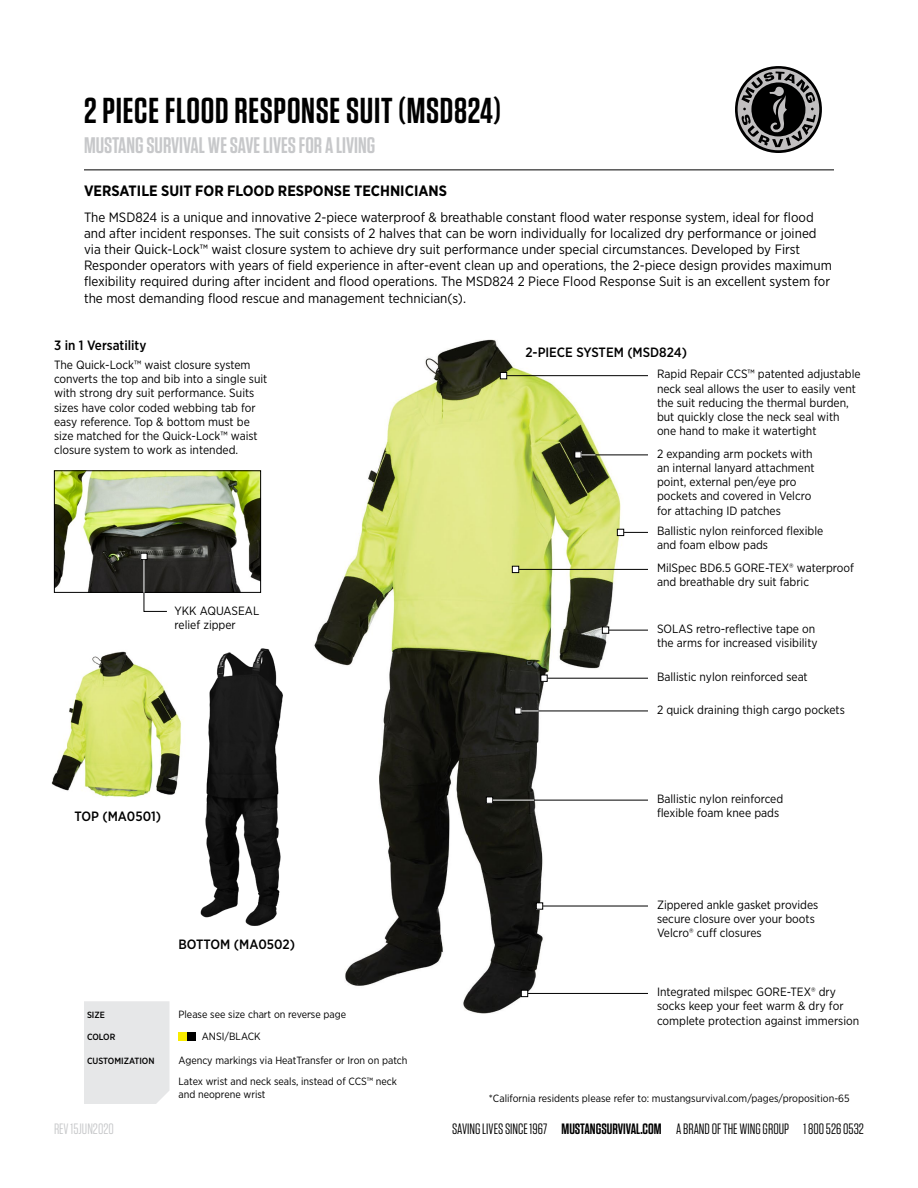
<style>
.page{position:relative;width:918px;height:1188px;background:#fff}
.page>*{position:absolute;margin:0;border:0;box-sizing:border-box;transform-origin:0 0}
.t1{font:600 36px "Tungsten";letter-spacing:.02em;color:#000}
.t2{font:600 22.5px "Tungsten";color:#c7c8ca}
.t3{font:15px "Tungsten";color:#000}
.t4{font:700 15px "Gotham Narrow";color:#000}
.t5{font:15px "Tungsten";color:#c7c8ca}
.t6{font:13.5px/16.2px "Gotham Narrow";color:#000}
.t7{font:500 13.5px "Gotham Narrow";color:#000}
.t8{font:12px/14.2px "Gotham Narrow";color:#000}
.t9{font:10.5px/21.6px "Gotham Narrow";color:#000}
.t10{font:500 9px "Gotham Narrow";color:#000}
.s1{font-weight:600}
</style>
<div class="page">
<img style="left:51px;top:651px;width:130px;height:146px">
<img style="left:200px;top:648px;width:83px;height:278px">
<img style="left:56px;top:472px;width:203px;height:119px">
<div style="left:54px;top:470px;width:207px;height:123px;border:1px solid #000"></div>
<div style="left:84px;top:1001px;width:86px;height:103px;background:#e6e7e8"></div>
<div style="left:178px;top:1032px;width:10px;height:9px;background:#f9ec00"></div>
<div style="left:188px;top:1032px;width:8px;height:9px;background:#000"></div>
<img style="left:314px;top:339px;width:316px;height:675px">
<div style="left:602px;top:627px;width:7px;height:6px;background:#fff"></div>
<div style="left:602px;top:627px;width:7px;height:6px;border:1px solid #000"></div>
<hr style="left:609px;top:630px;width:39px;height:1px;background:#000">
<div style="left:512px;top:566px;width:7px;height:7px;background:#fff"></div>
<div style="left:512px;top:566px;width:7px;height:7px;border:1px solid #000"></div>
<hr style="left:519px;top:569px;width:129px;height:1px;background:#000">
<div style="left:617px;top:529px;width:7px;height:7px;background:#fff"></div>
<div style="left:617px;top:529px;width:7px;height:7px;border:1px solid #000"></div>
<svg style="left:624px;top:532px;width:24px;height:1px"></svg>
<div style="left:500px;top:372px;width:7px;height:7px;background:#fff"></div>
<div style="left:500px;top:372px;width:7px;height:7px;border:1px solid #000"></div>
<hr style="left:507px;top:375px;width:141px;height:1px;background:#000">
<div style="left:521px;top:990px;width:7px;height:7px;background:#fff"></div>
<div style="left:521px;top:990px;width:7px;height:7px;border:1px solid #000"></div>
<hr style="left:528px;top:993px;width:120px;height:1px;background:#000">
<div style="left:536px;top:903px;width:7px;height:6px;background:#fff"></div>
<div style="left:536px;top:903px;width:7px;height:6px;border:1px solid #000"></div>
<hr style="left:543px;top:906px;width:105px;height:1px;background:#000">
<div style="left:541px;top:675px;width:6px;height:7px;border:1px solid #000"></div>
<hr style="left:548px;top:678px;width:100px;height:1px;background:#000">
<hr style="left:596px;top:455px;width:52px;height:1px;background:#000">
<svg style="left:575px;top:452px;width:21px;height:6px"></svg>
<hr style="left:539px;top:711px;width:109px;height:1px;background:#000">
<svg style="left:515px;top:708px;width:24px;height:6px"></svg>
<div style="left:486px;top:797px;width:7px;height:6px;background:#fff"></div>
<div style="left:486px;top:797px;width:7px;height:6px;border:1px solid #000"></div>
<hr style="left:534px;top:800px;width:114px;height:1px;background:#000">
<hr style="left:493px;top:800px;width:41px;height:1px;background:#fff">
<div style="left:141px;top:553px;width:6px;height:7px;background:#fff"></div>
<div style="left:141px;top:553px;width:6px;height:7px;border:1px solid #000"></div>
<svg style="left:144px;top:592px;width:23px;height:20px"></svg>
<hr style="left:144px;top:560px;width:1px;height:33px;background:#fff">
<svg style="left:737px;top:68px;width:83px;height:83px"></svg>
<hr style="left:84px;top:170px;width:750px;height:1px;background:#000">
<h1 class="t1" style="left:84px;top:91px;width:418px">2 PIECE FLOOD RESPONSE SUIT (MSD824)</h1>
<h2 class="t2" style="left:84px;top:133px;width:293px">MUSTANG SURVIVAL WE SAVE LIVES FOR A LIVING</h2>
<p class="t4" style="left:84px;top:182px;width:365px">VERSATILE SUIT FOR FLOOD RESPONSE TECHNICIANS</p>
<p class="t6" style="left:84px;top:209px;width:749px">The MSD824 is a unique and innovative 2-piece waterproof &amp; breathable constant flood water response system, ideal for flood and after incident responses. The suit consists of 2 halves that can be worn individually for localized dry performance or joined via their Quick-Lock™ waist closure system to achieve dry suit performance under special circumstances. Developed by First Responder operators with years of field experience in after-event clean up and operations, the 2-piece design provides maximum flexibility required during after incident and flood operations. The MSD824 2 Piece Flood Response Suit is an excellent system for the most demanding flood rescue and management technician(s).</p>
<p class="t7" style="left:54px;top:337px;width:94px">3 in 1 Versatility</p>
<p class="t8" style="left:54px;top:357px;width:215px">The Quick-Lock™ waist closure system converts the top and bib into a single suit with strong dry suit performance. Suits sizes have color coded webbing tab for easy reference. Top &amp; bottom must be size matched for the Quick-Lock™ waist closure system to work as intended.</p>
<p class="t8" style="left:175px;top:604px;width:86px">YKK AQUASEAL relief zipper</p>
<p class="t7" style="left:74px;top:807px;width:88px">TOP (MA0501)</p>
<p class="t7" style="left:179px;top:936px;width:118px">BOTTOM (MA0502)</p>
<p class="t10" style="left:87px;top:1009px;width:19px">SIZE</p>
<p class="t9" style="left:178px;top:1003px;width:169px">Please see size chart on reverse page</p>
<p class="t7" style="left:525px;top:344px;width:163px">2-PIECE SYSTEM (MSD824)</p>
<p class="t8" style="left:657px;top:367px;width:205px">Rapid Repair CCS™ patented adjustable neck seal allows the user to easily vent the suit reducing the thermal burden, but quickly close the neck seal with one hand to make it watertight</p>
<p class="t8" style="left:657px;top:446px;width:159px">2 expanding arm pockets with an internal lanyard attachment point, external pen/eye pro pockets and covered in Velcro for attaching ID patches</p>
<p class="t8" style="left:657px;top:524px;width:168px">Ballistic nylon reinforced flexible and foam elbow pads</p>
<p class="t8" style="left:657px;top:561px;width:199px">MilSpec BD6.5 GORE-TEX® waterproof and breathable dry suit fabric</p>
<p class="t8" style="left:657px;top:621px;width:162px">SOLAS retro-reflective tape on the arms for increased visibility</p>
<p class="t8" style="left:657px;top:669px;width:152px">Ballistic nylon reinforced seat</p>
<p class="t8" style="left:657px;top:702px;width:189px">2 quick draining thigh cargo pockets</p>
<p class="t8" style="left:657px;top:791px;width:128px">Ballistic nylon reinforced flexible foam knee pads</p>
<p class="t8" style="left:657px;top:897px;width:163px">Zippered ankle gasket provides secure closure over your boots<br>Velcro® cuff closures</p>
<p class="t8" style="left:657px;top:985px;width:204px">Integrated milspec GORE-TEX® dry socks keep your feet warm &amp; dry for complete protection against immersion</p>
<p class="t10" style="left:87px;top:1031px;width:30px">COLOR</p>
<p class="t9" style="left:202px;top:1026px;width:60px">ANSI/BLACK</p>
<p class="t10" style="left:87px;top:1055px;width:69px">CUSTOMIZATION</p>
<p class="t9" style="left:178px;top:1049px;width:231px">Agency markings via HeatTransfer or Iron on patch<br>Latex wrist and neck seals, instead of CCS™ neck</p>
<p class="t9" style="left:178px;top:1083px;width:89px">and neoprene wrist</p>
<p class="t9" style="left:489px;top:1087px;width:362px">*California residents please refer to: mustangsurvival.com/pages/proposition-65</p>
<p class="t5" style="left:54px;top:1121px;width:61px">REV 15Jun2020</p>
<p class="t3" style="left:452px;top:1121px;width:413px">SAVING LIVES SINCE 1967 <span class="s1">MUSTANGSURVIVAL.COM</span> A BRAND OF THE WING GROUP 1 800 526 0532</p>
</div>
